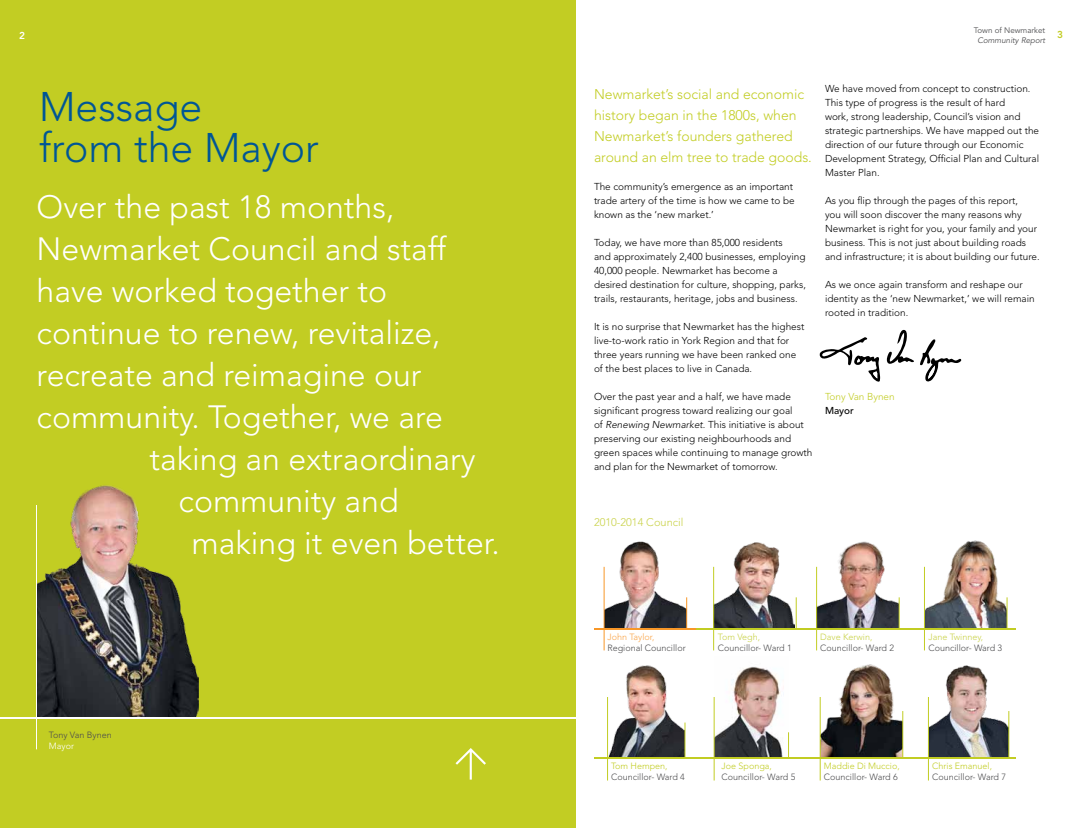
<style>
.page{position:relative;width:1080px;height:828px;background:#fff}
.page>*{position:absolute;margin:0;border:0;box-sizing:border-box;transform-origin:0 0}
.t1{font:300 41px/41px "Avenir";color:#005695}
.t2{font:300 32px "Avenir";color:#fff}
.t3{font:300 14px/21px "Avenir";color:#c2cd23}
.t4{font:300 11px "Avenir";color:#c9d248}
.t5{font:300 10px/14px "Avenir";color:#000}
.t6{font:300 10px "Avenir";color:#c2cd23}
.t7{font:500 10px "Avenir";color:#000}
.t8{font:800 10px "Avenir";color:#c2cd23}
.t9{font:800 10px "Avenir";color:#fff}
.t10{font:300 9px "Avenir";color:#4d4d4f}
.t11{font:300 9px "Avenir";color:#c2cd23}
.t12{font:300 9px "Avenir";color:#c9d248}
.t13{font:300 9px "Avenir";color:#faa549}
.t14{font:300 9px "Avenir";color:#fff}
.t15{font:8px "Avenir";color:#4d4d4f}
.t16{font:italic 8px "Avenir";color:#4d4d4f}
.s1{font-style:italic}
</style>
<div class="page">
<div style="left:0;top:0;width:576px;height:828px;background:#c2cd23"></div>
<svg style="left:456px;top:748px;width:30px;height:32px"></svg>
<img style="left:817px;top:541px;width:82px;height:87px">
<img style="left:925px;top:540px;width:82px;height:88px">
<img style="left:604px;top:541px;width:82px;height:87px">
<img style="left:714px;top:542px;width:80px;height:86px">
<img style="left:929px;top:665px;width:79px;height:92px">
<img style="left:715px;top:666px;width:68px;height:91px">
<img style="left:821px;top:664px;width:82px;height:93px">
<img style="left:608px;top:665px;width:77px;height:92px">
<hr style="left:594px;top:757px;width:422px;height:2px;background:#c2cd23">
<hr style="left:594px;top:628px;width:422px;height:2px;background:#c2cd23">
<hr style="left:594px;top:628px;width:102px;height:2px;background:#f89728">
<hr style="left:686px;top:597px;width:1px;height:32px;background:#f89728">
<hr style="left:604px;top:567px;width:1px;height:83px;background:#f89728">
<hr style="left:713px;top:567px;width:1px;height:83px;background:#c2cd23">
<hr style="left:796px;top:597px;width:1px;height:32px;background:#c2cd23">
<hr style="left:899px;top:597px;width:1px;height:32px;background:#c2cd23">
<hr style="left:685px;top:723px;width:1px;height:35px;background:#c2cd23">
<hr style="left:607px;top:697px;width:1px;height:84px;background:#c2cd23">
<hr style="left:714px;top:697px;width:1px;height:84px;background:#c2cd23">
<svg style="left:788px;top:732px;width:1px;height:25px"></svg>
<hr style="left:820px;top:697px;width:1px;height:84px;background:#c2cd23">
<hr style="left:903px;top:711px;width:1px;height:47px;background:#c2cd23">
<hr style="left:928px;top:697px;width:1px;height:84px;background:#c2cd23">
<hr style="left:1009px;top:711px;width:1px;height:47px;background:#c2cd23">
<hr style="left:816px;top:567px;width:1px;height:83px;background:#c2cd23">
<hr style="left:924px;top:567px;width:1px;height:83px;background:#c2cd23">
<hr style="left:1007px;top:597px;width:1px;height:32px;background:#c2cd23">
<img style="left:37px;top:485px;width:162px;height:232px">
<hr style="left:0;top:717px;width:576px;height:2px;background:#fff">
<hr style="left:36px;top:505px;width:1px;height:244px;background:#fff">
<svg style="left:819px;top:329px;width:143px;height:53px"></svg>
<p class="t9" style="left:19px;top:29px;width:7px">2</p>
<p class="t15" style="left:974px;top:26px;width:73px">Town of Newmarket</p>
<p class="t16" style="left:977px;top:35px;width:69px">Community Report</p>
<p class="t8" style="left:1057px;top:29px;width:7px">3</p>
<h1 class="t1" style="left:39px;top:86px;width:281px">Message<br>from the Mayor</h1>
<h3 class="t3" style="left:594px;top:84px;width:219px">Newmarket’s social and economic history began in the 1800s, when<br>Newmarket’s founders gathered around an elm tree to trade goods.</h3>
<p class="t5" style="left:594px;top:180px;width:202px">The community’s emergence as an important trade artery of the time is how we came to be known as the ‘new market.’</p>
<p class="t5" style="left:594px;top:236px;width:213px">Today, we have more than 85,000 residents<br>and approximately 2,400 businesses, employing 40,000 people. Newmarket has become a desired destination for culture, shopping, parks, trails, restaurants, heritage, jobs and business.</p>
<p class="t5" style="left:594px;top:320px;width:212px">It is no surprise that Newmarket has the highest live-to-work ratio in York Region and that for three years running we have been ranked one of the best places to live in Canada.</p>
<p class="t5" style="left:594px;top:390px;width:220px">Over the past year and a half, we have made significant progress toward realizing our goal<br>of <span class="s1">Renewing Newmarket</span>. This initiative is about preserving our existing neighbourhoods and green spaces while continuing to manage growth and plan for the Newmarket of tomorrow.</p>
<h2 class="t2" style="left:37px;top:188px;width:359px">Over the past 18 months,</h2>
<h2 class="t2" style="left:37px;top:230px;width:411px">Newmarket Council and staff</h2>
<h2 class="t2" style="left:37px;top:272px;width:352px">have worked together to</h2>
<h2 class="t2" style="left:37px;top:314px;width:405px">continue to renew, revitalize,</h2>
<h2 class="t2" style="left:37px;top:356px;width:386px">recreate and reimagine our</h2>
<h2 class="t2" style="left:37px;top:398px;width:408px">community. Together, we are</h2>
<h2 class="t2" style="left:150px;top:440px;width:328px">taking an extraordinary</h2>
<h2 class="t2" style="left:179px;top:482px;width:221px">community and</h2>
<h2 class="t2" style="left:192px;top:524px;width:310px">making it even better.</h2>
<p class="t4" style="left:594px;top:516px;width:91px">2010-2014 Council</p>
<p class="t5" style="left:825px;top:82px;width:216px">We have moved from concept to construction.<br>This type of progress is the result of hard<br>work, strong leadership, Council’s vision and strategic partnerships. We have mapped out the direction of our future through our Economic Development Strategy, Official Plan and Cultural Master Plan.</p>
<p class="t5" style="left:825px;top:194px;width:216px">As you flip through the pages of this report,<br>you will soon discover the many reasons why Newmarket is right for you, your family and your business. This is not just about building roads and infrastructure; it is about building our future.</p>
<p class="t5" style="left:825px;top:278px;width:211px">As we once again transform and reshape our identity as the ‘new Newmarket,’ we will remain rooted in tradition.</p>
<p class="t6" style="left:825px;top:391px;width:71px">Tony Van Bynen</p>
<p class="t7" style="left:825px;top:405px;width:30px">Mayor</p>
<p class="t13" style="left:607px;top:631px;width:49px">John Taylor,</p>
<p class="t10" style="left:607px;top:642px;width:80px">Regional Councillor</p>
<p class="t12" style="left:718px;top:631px;width:44px">Tom Vegh,</p>
<p class="t10" style="left:718px;top:642px;width:75px">Councillor- Ward 1</p>
<p class="t12" style="left:820px;top:631px;width:54px">Dave Kerwin,</p>
<p class="t10" style="left:820px;top:642px;width:75px">Councillor- Ward 2</p>
<p class="t12" style="left:928px;top:631px;width:56px">Jane Twinney,</p>
<p class="t10" style="left:928px;top:642px;width:75px">Councillor- Ward 3</p>
<p class="t10" style="left:49px;top:730px;width:64px">Tony Van Bynen</p>
<p class="t14" style="left:49px;top:741px;width:27px">Mayor</p>
<p class="t11" style="left:611px;top:761px;width:58px">Tom Hempen,</p>
<p class="t10" style="left:611px;top:772px;width:75px">Councillor- Ward 4</p>
<p class="t11" style="left:722px;top:761px;width:52px">Joe Sponga,</p>
<p class="t10" style="left:722px;top:772px;width:75px">Councillor- Ward 5</p>
<p class="t11" style="left:824px;top:761px;width:77px">Maddie Di Muccio,</p>
<p class="t10" style="left:824px;top:772px;width:75px">Councillor- Ward 6</p>
<p class="t11" style="left:932px;top:761px;width:61px">Chris Emanuel,</p>
<p class="t10" style="left:932px;top:772px;width:75px">Councillor- Ward 7</p>
</div>
